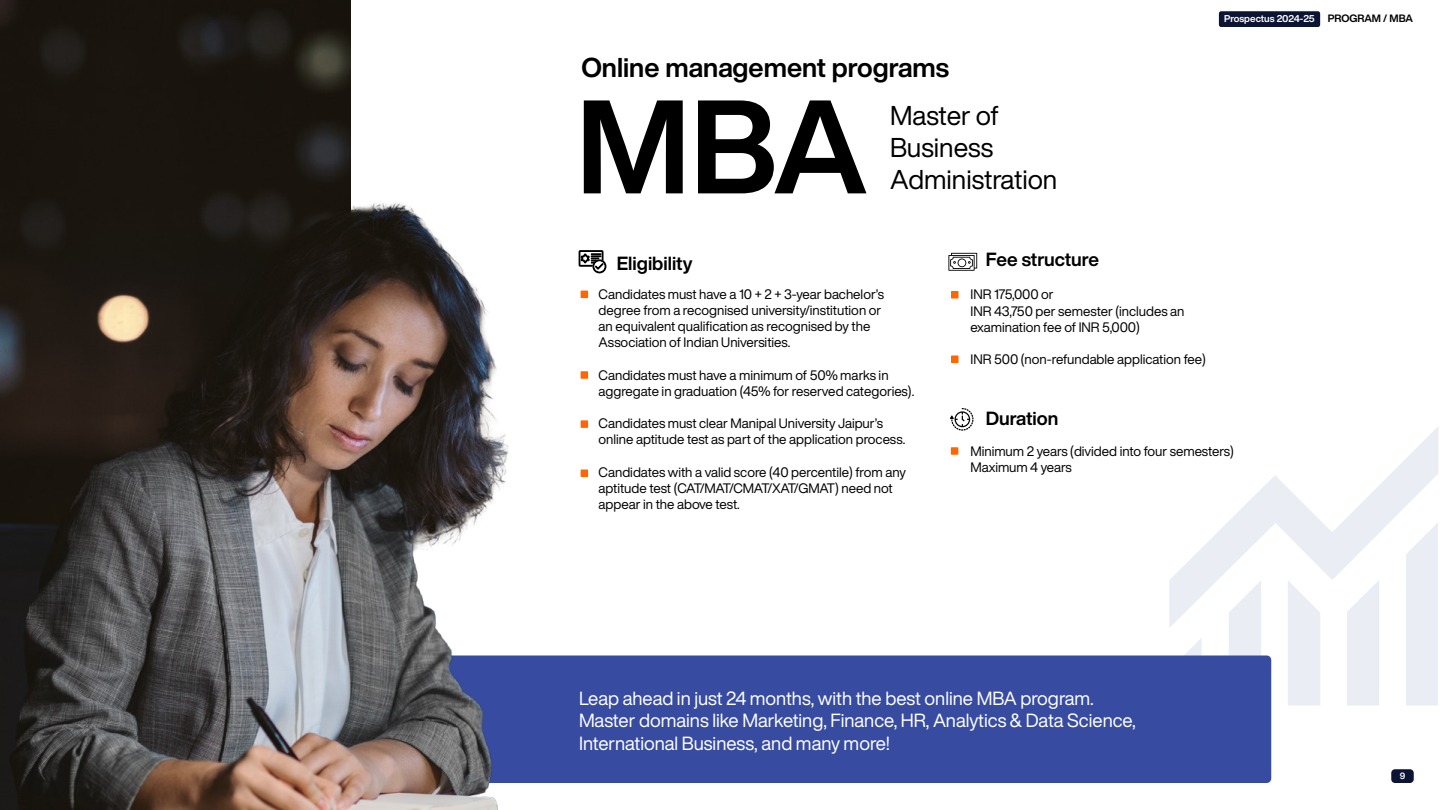
<style>
.page{position:relative;width:1440px;height:810px;background:#fff}
.page>*{position:absolute;margin:0;border:0;box-sizing:border-box;transform-origin:0 0}
.t1{font:700 130.5px "Helvetica Now Display";color:#000}
.t2{font:26.78px/32.1px "Helvetica Now Display";color:#000}
.t3{font:700 26.78px "Helvetica Now Display";color:#000}
.t4{font:18.75px/22.5px "Helvetica Now Display";color:#fff}
.t5{font:700 18.75px "Helvetica Now Display";color:#000}
.t6{font:13.5px/16.2px "Helvetica Now Display";color:#000}
.t7{font:700 10.5px "Helvetica Now Display";color:#000}
.t8{font:700 9.75px "Helvetica Now Display";letter-spacing:-.01em;color:#fff}
.t9{font:700 9px "Helvetica Now Display";color:#fff}
</style>
<div class="page">
<div style="left:1391px;top:769px;width:23px;height:14px;background:#0c1434;border-radius:4px"></div>
<svg style="left:1169px;top:427px;width:269px;height:279px"></svg>
<div style="left:1219px;top:11px;width:101px;height:16px;background:#0c1434;border-radius:2px"></div>
<div style="left:378px;top:656px;width:893px;height:127px;background:#374ba0;border-radius:4px"></div>
<div style="left:581px;top:371px;width:7px;height:8px;background:#f60"></div>
<div style="left:581px;top:420px;width:7px;height:8px;background:#f60"></div>
<div style="left:581px;top:291px;width:7px;height:7px;background:#f60"></div>
<div style="left:581px;top:470px;width:7px;height:7px;background:#f60"></div>
<svg style="left:579px;top:250px;width:27px;height:23px"></svg>
<div style="left:951px;top:291px;width:7px;height:7px;background:#f60"></div>
<div style="left:951px;top:356px;width:7px;height:7px;background:#f60"></div>
<svg style="left:948px;top:253px;width:29px;height:18px"></svg>
<div style="left:951px;top:447px;width:7px;height:8px;background:#f60"></div>
<svg style="left:950px;top:408px;width:24px;height:23px"></svg>
<img style="left:0;top:0;width:508px;height:810px">
<h2 class="t3" style="left:581px;top:49px;width:369px">Online management programs</h2>
<h2 class="t2" style="left:890px;top:99px;width:111px">Master of<br>Business</h2>
<h1 class="t1" style="left:576px;top:57px;width:293px">MBA</h1>
<h2 class="t2" style="left:890px;top:163px;width:169px">Administration</h2>
<p class="t8" style="left:1224px;top:12px;width:92px">Prospectus 2024-25</p>
<p class="t7" style="left:1328px;top:11px;width:87px">PROGRAM / MBA</p>
<h3 class="t5" style="left:617px;top:250px;width:77px">Eligibility</h3>
<p class="t6" style="left:599px;top:286px;width:287px">Candidates must have a 10 + 2 + 3-year bachelor’s degree from a recognised university/institution or an equivalent qualification as recognised by the Association of Indian Universities.</p>
<p class="t6" style="left:599px;top:367px;width:317px">Candidates must have a minimum of 50% marks in aggregate in graduation (45% for reserved categories).</p>
<p class="t6" style="left:599px;top:415px;width:308px">Candidates must clear Manipal University Jaipur’s online aptitude test as part of the application process.</p>
<p class="t6" style="left:599px;top:464px;width:309px">Candidates with a valid score (40 percentile) from any aptitude test (CAT/MAT/CMAT/XAT/GMAT) need not appear in the above test.</p>
<h3 class="t5" style="left:986px;top:246px;width:115px">Fee structure</h3>
<p class="t6" style="left:971px;top:286px;width:216px">INR 175,000 or<br>INR 43,750 per semester (includes an examination fee of INR 5,000)</p>
<p class="t6" style="left:971px;top:351px;width:237px">INR 500 (non-refundable application fee)</p>
<h3 class="t5" style="left:986px;top:405px;width:74px">Duration</h3>
<p class="t6" style="left:971px;top:443px;width:265px">Minimum 2 years (divided into four semesters)<br>Maximum 4 years</p>
<h3 class="t4" style="left:579px;top:687px;width:558px">Leap ahead in just 24 months, with the best online MBA program.<br>Master domains like Marketing, Finance, HR, Analytics &amp; Data Science,<br>International Business, and many more!</h3>
<p class="t9" style="left:1400px;top:770px;width:7px">9</p>
</div>
